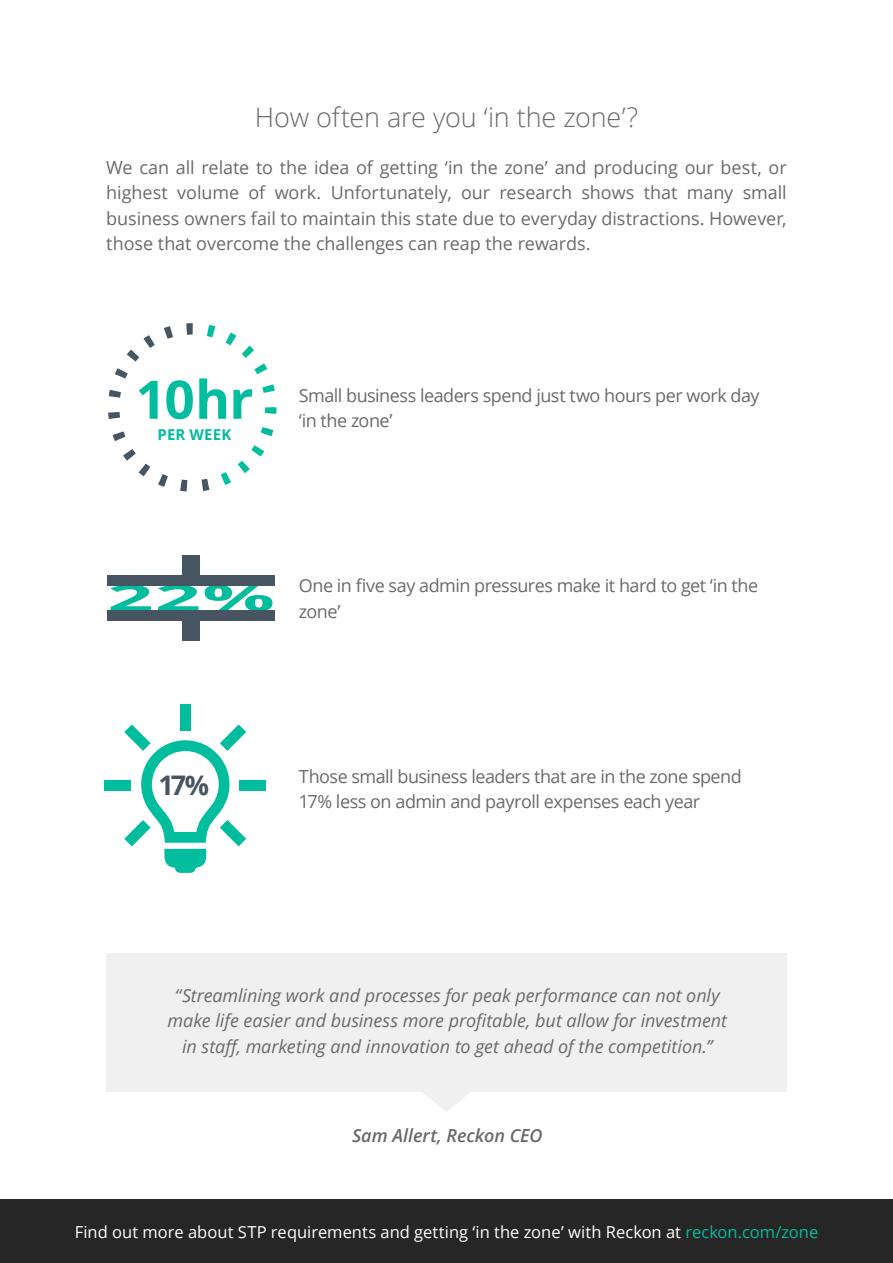
<style>
.page{position:relative;width:893px;height:1263px;background:#fff}
.page>*{position:absolute;margin:0;border:0;box-sizing:border-box;transform-origin:0 0}
.t1{font:700 53.1px "Open Sans";color:#00bd9d}
.t2{font:300 27px "Open Sans";letter-spacing:-.005em;color:#6a6a6a}
.t3{font:700 27px "Open Sans";color:#475461}
.t4{font:18px/25.5px "Open Sans";letter-spacing:-.03em;color:#6a6a6a}
.t5{font:italic 18px/25.5px "Open Sans";letter-spacing:-.005em;color:#6a6a6a;text-align:center}
.t6{font:italic 600 18px "Open Sans";color:#6a6a6a}
.t7{font:16.5px "Open Sans";color:#fff}
.t8{font:700 15px "Open Sans";letter-spacing:.015em;color:#00bd9d}
.s1{color:#00bd9d}
</style>
<div class="page">
<div style="left:106px;top:953px;width:681px;height:139px;background:#f0f0f0"></div>
<svg style="left:180px;top:479px;width:7px;height:12px"></svg>
<svg style="left:202px;top:479px;width:7px;height:12px"></svg>
<svg style="left:158px;top:474px;width:10px;height:13px"></svg>
<svg style="left:221px;top:472px;width:10px;height:13px"></svg>
<svg style="left:123px;top:449px;width:27px;height:27px"></svg>
<svg style="left:238px;top:445px;width:26px;height:28px"></svg>
<svg style="left:113px;top:431px;width:12px;height:10px"></svg>
<svg style="left:261px;top:427px;width:12px;height:9px"></svg>
<svg style="left:108px;top:412px;width:12px;height:7px"></svg>
<svg style="left:265px;top:407px;width:11px;height:7px"></svg>
<svg style="left:109px;top:390px;width:12px;height:8px"></svg>
<svg style="left:262px;top:384px;width:13px;height:9px"></svg>
<svg style="left:115px;top:368px;width:13px;height:11px"></svg>
<svg style="left:242px;top:346px;width:25px;height:28px"></svg>
<svg style="left:127px;top:335px;width:28px;height:27px"></svg>
<svg style="left:226px;top:332px;width:10px;height:13px"></svg>
<svg style="left:164px;top:326px;width:9px;height:13px"></svg>
<svg style="left:207px;top:325px;width:8px;height:12px"></svg>
<svg style="left:186px;top:323px;width:7px;height:12px"></svg>
<div style="left:107px;top:575px;width:168px;height:11px;background:#475461"></div>
<div style="left:107px;top:610px;width:168px;height:10px;background:#475461"></div>
<div style="left:182px;top:555px;width:18px;height:26px;background:#475461"></div>
<div style="left:182px;top:615px;width:18px;height:26px;background:#475461"></div>
<svg style="left:423px;top:1092px;width:47px;height:20px"></svg>
<div style="left:0;top:1200px;width:893px;height:63px;background:#262626"></div>
<div style="left:180px;top:705px;width:11px;height:26px;background:#00bd9d"></div>
<div style="left:240px;top:780px;width:26px;height:11px;background:#00bd9d"></div>
<div style="left:104px;top:780px;width:27px;height:11px;background:#00bd9d"></div>
<svg style="left:124px;top:724px;width:122px;height:149px"></svg>
<h2 class="t2" style="left:255px;top:99px;width:385px">How often are you ‘in the zone’?</h2>
<p class="t4" style="left:106px;top:154px;width:682px;text-align:justify">We can all relate to the idea of getting ‘in the zone’ and producing our best, or highest volume of work. Unfortunately, our research shows that many small business owners fail to maintain this state due to everyday distractions. However, those that overcome the challenges can reap the rewards.</p>
<h1 class="t1" style="left:136px;top:362px;width:119px">10hr</h1>
<p class="t8" style="left:158px;top:424px;width:75px">PER WEEK</p>
<p class="t4" style="left:299px;top:382px;width:462px">Small business leaders spend just two hours per work day</p>
<p class="t4" style="left:299px;top:407px;width:95px">‘in the zone’</p>
<p class="t4" style="left:107px;top:572px;width:652px;text-indent:192px">One in five say admin pressures make it hard to get ‘in the<br><sup>22%</sup> zone’</p>
<h2 class="t3" style="left:159px;top:766px;width:52px">17%</h2>
<p class="t4" style="left:299px;top:763px;width:444px">Those small business leaders that are in the zone spend<br>17% less on admin and payroll expenses each year</p>
<p class="t5" style="left:168px;top:982px;width:561px">“Streamlining work and processes for peak performance can not only make life easier and business more profitable, but allow for investment in staff, marketing and innovation to get ahead of the competition.”</p>
<p class="t6" style="left:352px;top:1123px;width:192px">Sam Allert, Reckon CEO</p>
<p class="t7" style="left:75px;top:1220px;width:745px">Find out more about STP requirements and getting ‘in the zone’ with Reckon at <span class="s1">reckon.com/zone</span></p>
</div>
